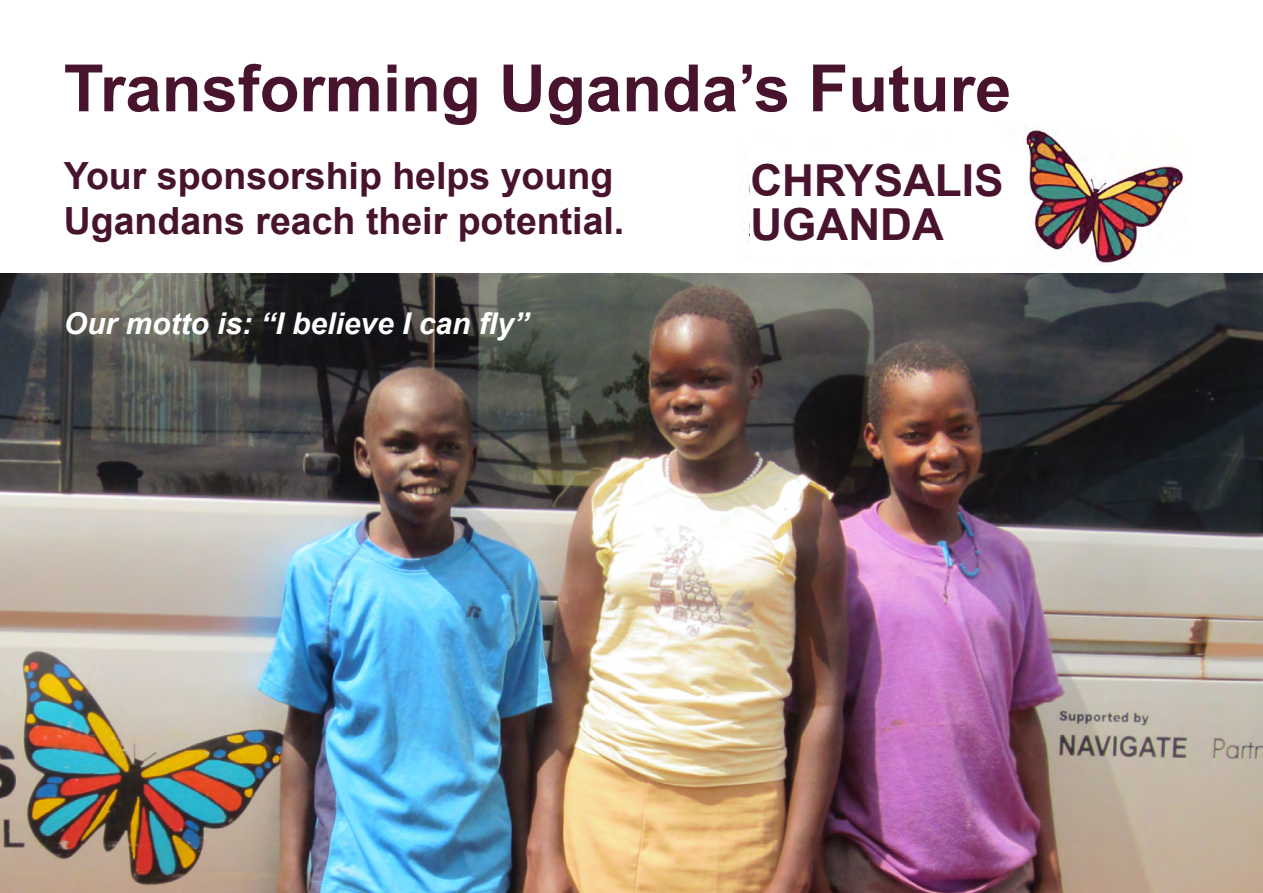
<style>
.page{position:relative;width:1263px;height:893px;background:#fff}
.page>*{position:absolute;margin:0;border:0;box-sizing:border-box;transform-origin:0 0}
.t1{font:700 65.25px "Arial";color:#47132d}
.t2{font:700 44.1px/44.1px "Arial";color:#47132d}
.t3{font:700 37.5px/45px "Arial";color:#47132d}
.t4{font:italic 700 30px "Arial";color:#fff}
</style>
<div class="page">
<img style="left:0;top:274px;width:1263px;height:619px">
<img style="left:743px;top:124px;width:444px;height:141px">
<div style="left:750px;top:145px;width:279px;height:113px;background:#fff"></div>
<h1 class="t1" style="left:64px;top:45px;width:949px">Transforming Uganda’s Future</h1>
<p class="t2" style="left:750px;top:160px;width:255px">CHRYSALIS<br>UGANDA</p>
<p class="t3" style="left:64px;top:155px;width:562px">Your sponsorship helps young<br>Ugandans reach their potential.</p>
<p class="t4" style="left:64px;top:304px;width:467px">Our motto is: “I believe I can fly”</p>
</div>
